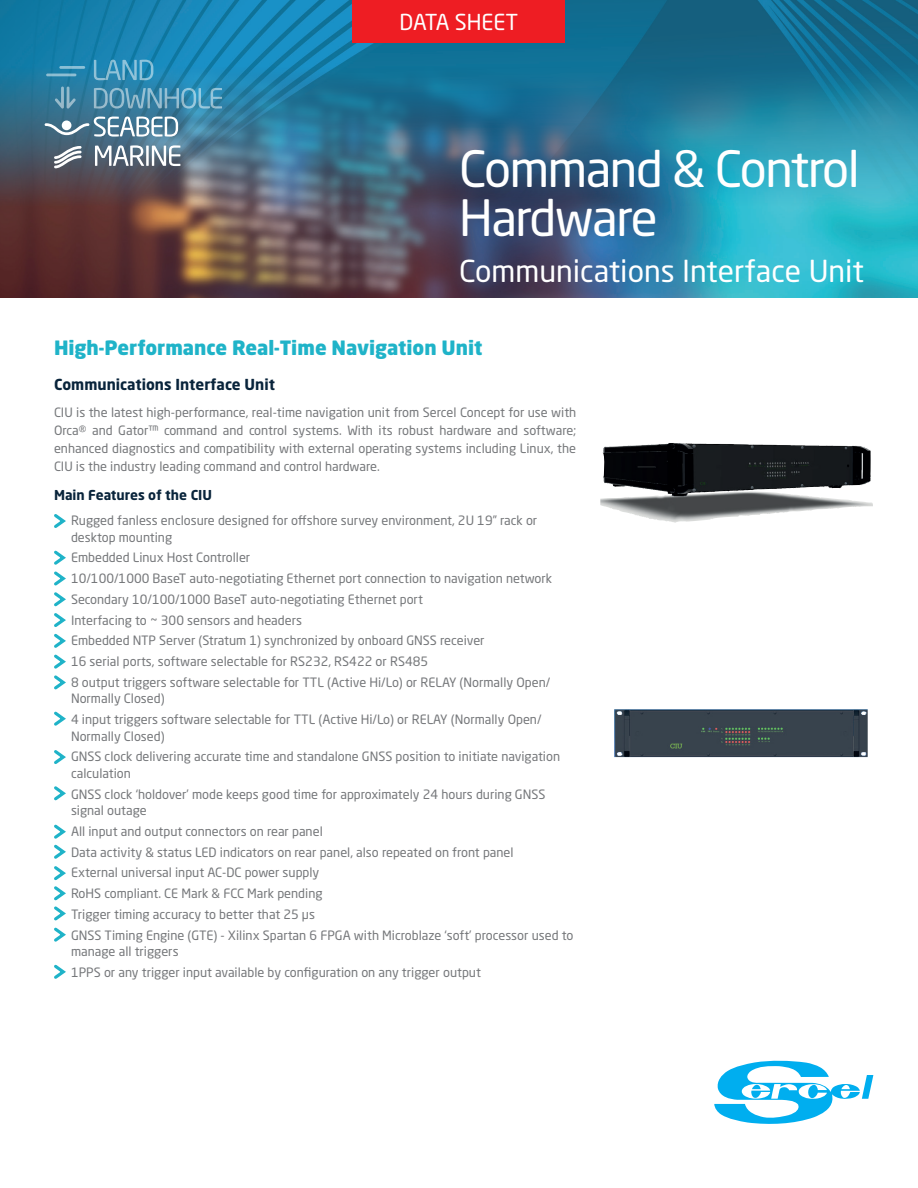
<style>
.page{position:relative;width:918px;height:1188px;background:#fff}
.page>*{position:absolute;margin:0;border:0;box-sizing:border-box;transform-origin:0 0}
.t1{font:49.5px/49.5px "Neo Sans Std";letter-spacing:-.03em;color:#fff}
.t2{font:30px "Neo Sans Std";color:#fff}
.t3{font:21.75px "Neo Sans Std";color:#fff}
.t4{font:700 21px "Neo Sans Std";color:#fff}
.t5{font:900 19.5px "Neo Sans Std";color:#1fb3c8}
.t6{font:700 15px "Neo Sans Std";color:#09243b}
.t7{font:700 13.5px "Neo Sans Std";color:#09243b}
.t8{font:12.75px/20.7px "Neo Sans Std";color:#76787b}
</style>
<div class="page">
<svg style="left:714px;top:1061px;width:159px;height:63px"></svg>
<img style="left:0;top:206px;width:918px;height:92px">
<img style="left:0;top:0;width:918px;height:206px">
<div style="left:353px;top:0;width:212px;height:43px;background:#ee1d23"></div>
<img style="left:600px;top:443px;width:74px;height:74px">
<img style="left:614px;top:709px;width:254px;height:49px">
<svg style="left:54px;top:514px;width:12px;height:14px"></svg>
<svg style="left:54px;top:550px;width:12px;height:140px"></svg>
<svg style="left:54px;top:711px;width:12px;height:15px"></svg>
<svg style="left:54px;top:750px;width:12px;height:14px"></svg>
<svg style="left:54px;top:786px;width:12px;height:15px"></svg>
<svg style="left:54px;top:824px;width:12px;height:118px"></svg>
<svg style="left:54px;top:964px;width:12px;height:15px"></svg>
<svg style="left:95px;top:145px;width:49px;height:21px"></svg>
<hr style="left:146px;top:146px;width:3px;height:20px;background:#fff">
<svg style="left:152px;top:145px;width:28px;height:21px"></svg>
<svg style="left:54px;top:146px;width:28px;height:22px"></svg>
<svg style="left:45px;top:117px;width:133px;height:20px"></svg>
<svg style="left:94px;top:88px;width:128px;height:21px;background:#5296b4"></svg>
<svg style="left:55px;top:87px;width:21px;height:22px"></svg>
<svg style="left:94px;top:60px;width:59px;height:20px"></svg>
<hr style="left:59px;top:66px;width:26px;height:3px;background:#fff">
<hr style="left:46px;top:74px;width:30px;height:2px;background:#fff">
<h3 class="t4" style="left:447px;top:2px;width:48px">NEW</h3>
<h3 class="t3" style="left:400px;top:9px;width:120px">DATA SHEET</h3>
<h1 class="t1" style="left:459px;top:143px;width:402px">Command &amp; Control<br>Hardware</h1>
<h2 class="t2" style="left:459px;top:253px;width:406px">Communications Interface Unit</h2>
<h3 class="t5" style="left:54px;top:335px;width:430px">High-Performance Real-Time Navigation Unit</h3>
<p class="t6" style="left:54px;top:375px;width:223px">Communications Interface Unit</p>
<p class="t8" style="left:54px;top:403px;width:524px;line-height:18px;text-align:justify">CIU is the latest high-performance, real-time navigation unit from Sercel Concept for use with Orca® and Gator™ command and control systems. With its robust hardware and software; enhanced diagnostics and compatibility with external operating systems including Linux, the CIU is the industry leading command and control hardware.</p>
<p class="t7" style="left:54px;top:486px;width:160px">Main Features of the CIU</p>
<p class="t8" style="left:71px;top:512px;width:468px;line-height:16.5px">Rugged fanless enclosure designed for offshore survey environment, 2U 19” rack or desktop mounting</p>
<p class="t8" style="left:71px;top:547px;width:483px">Embedded Linux Host Controller<br>10/100/1000 BaseT auto-negotiating Ethernet port connection to navigation network Secondary 10/100/1000 BaseT auto-negotiating Ethernet port<br>Interfacing to ~ 300 sensors and headers<br>Embedded NTP Server (Stratum 1) synchronized by onboard GNSS receiver<br>16 serial ports, software selectable for RS232, RS422 or RS485<br>8 output triggers software selectable for TTL (Active Hi/Lo) or RELAY (Normally Open/</p>
<p class="t8" style="left:71px;top:688px;width:472px">Normally Closed)<br>4 input triggers software selectable for TTL (Active Hi/Lo) or RELAY (Normally Open/</p>
<p class="t8" style="left:71px;top:725px;width:491px">Normally Closed)<br>GNSS clock delivering accurate time and standalone GNSS position to initiate navigation</p>
<p class="t8" style="left:71px;top:763px;width:476px">calculation<br>GNSS clock ‘holdover’ mode keeps good time for approximately 24 hours during GNSS</p>
<p class="t8" style="left:71px;top:800px;width:504px">signal outage<br>All input and output connectors on rear panel<br>Data activity &amp; status LED indicators on rear panel, also repeated on front panel<br>External universal input AC-DC power supply<br>RoHS compliant. CE Mark &amp; FCC Mark pending<br>Trigger timing accuracy to better that 25 μs<br>GNSS Timing Engine (GTE) - Xilinx Spartan 6 FPGA with Microblaze ‘soft’ processor used to</p>
<p class="t8" style="left:71px;top:941px;width:411px">manage all triggers<br>1PPS or any trigger input available by configuration on any trigger output</p>
</div>
